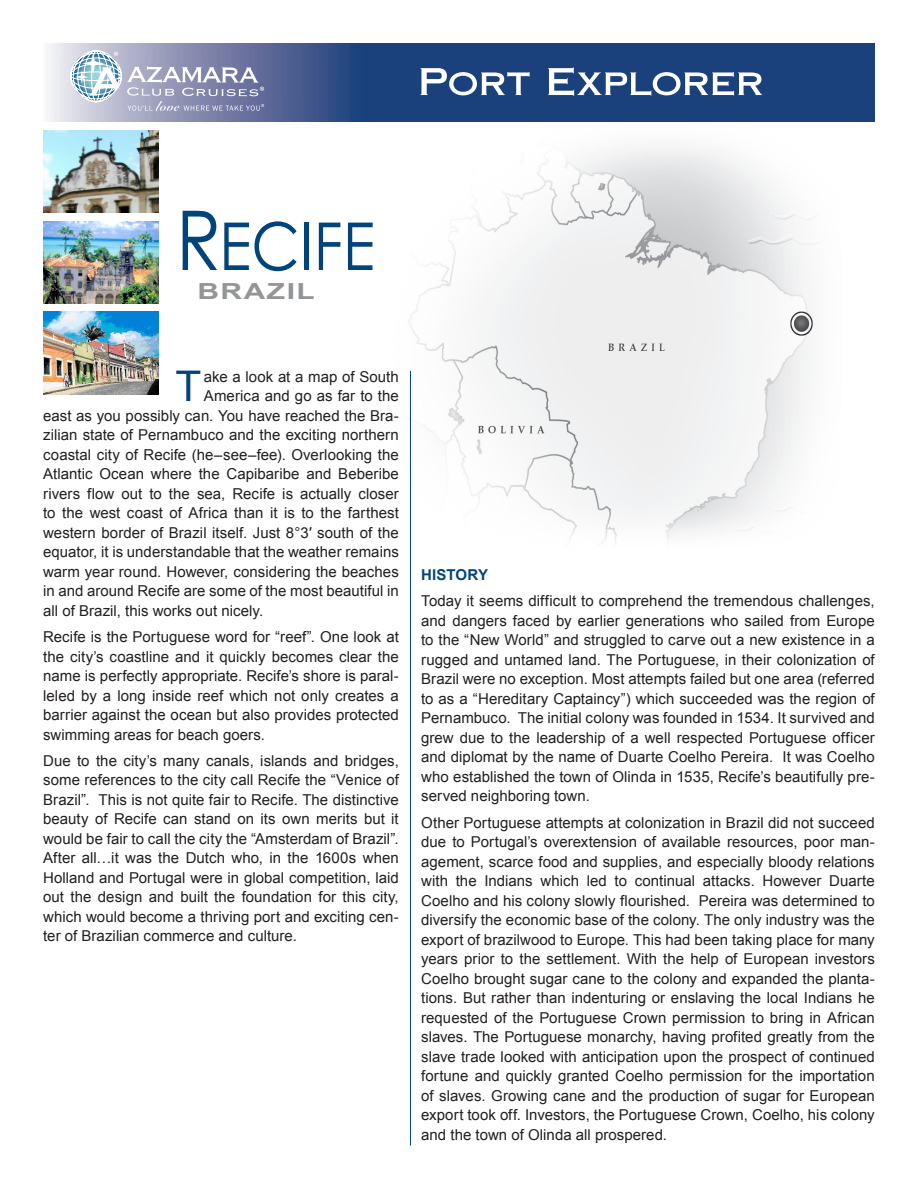
<style>
.page{position:relative;width:918px;height:1188px;background:#fff}
.page>*{position:absolute;margin:0;border:0;box-sizing:border-box;transform-origin:0 0}
.t1{font:66px "Century Gothic";color:#00447b;scale:.91 1}
.Body{font:42.3px "Arial";color:#00447b}
.t2{font:700 22.2px "Arial";letter-spacing:.05em;color:#939598;scale:1.35 1}
.Body-2{font:15px/19.5px "Arial";letter-spacing:.005em;color:#231f20;text-align:justify}
.Body-3{font:700 15px "Arial";letter-spacing:.005em;color:#00447b}
.s1{font-size:82.5px}
</style>
<div class="page">
<img style="left:408px;top:146px;width:414px;height:397px">
<hr style="left:410px;top:371px;width:1px;height:775px;background:#00447b">
<img style="left:43px;top:312px;width:116px;height:83px">
<img style="left:43px;top:221px;width:116px;height:82px">
<img style="left:43px;top:130px;width:116px;height:83px">
<img style="left:49px;top:43px;width:826px;height:79px">
<svg style="left:70px;top:51px;width:194px;height:60px;background:#a4abc5"></svg>
<svg style="left:420px;top:68px;width:110px;height:27px"></svg>
<svg style="left:548px;top:67px;width:214px;height:29px"></svg>
<p class="t1" style="left:176px;top:200px;width:220px"><span class="s1">R</span>ECIFE</p>
<p class="t2" style="left:197px;top:276px;width:89px">BRAZIL</p>
<p class="Body" style="left:176px;top:359px;width:27px">T</p>
<p class="Body-2" style="left:204px;top:367px;width:197px">ake a look at a map of South</p>
<p class="Body-2" style="left:204px;top:387px;width:197px">America and go as far to the</p>
<p class="Body-2" style="left:43px;top:406px;width:357px">east as you possibly can. You have reached the Bra-</p>
<p class="Body-2" style="left:43px;top:426px;width:357px">zilian state of Pernambuco and the exciting northern</p>
<p class="Body-2" style="left:43px;top:445px;width:357px">coastal city of Recife (he–see–fee). Overlooking the</p>
<p class="Body-2" style="left:43px;top:465px;width:357px">Atlantic Ocean where the Capibaribe and Beberibe</p>
<p class="Body-2" style="left:43px;top:484px;width:357px">rivers flow out to the sea, Recife is actually closer</p>
<p class="Body-2" style="left:43px;top:504px;width:357px">to the west coast of Africa than it is to the farthest</p>
<p class="Body-2" style="left:43px;top:523px;width:357px">western border of Brazil itself. Just 8°3′ south of the</p>
<p class="Body-2" style="left:43px;top:543px;width:357px">equator, it is understandable that the weather remains</p>
<p class="Body-2" style="left:43px;top:562px;width:357px">warm year round. However, considering the beaches</p>
<p class="Body-2" style="left:43px;top:582px;width:357px">in and around Recife are some of the most beautiful in</p>
<p class="Body-2" style="left:43px;top:601px;width:222px">all of Brazil, this works out nicely.</p>
<p class="Body-2" style="left:43px;top:627px;width:357px">Recife is the Portuguese word for “reef”. One look at the city’s coastline and it quickly becomes clear the name is perfectly appropriate. Recife’s shore is paral&shy;leled by a long inside reef which not only creates a barrier against the ocean but also provides protected swimming areas for beach goers.</p>
<p class="Body-2" style="left:43px;top:751px;width:357px">Due to the city’s many canals, islands and bridges, some references to the city call Recife the “Venice of Brazil”. This is not quite fair to Recife. The distinctive beauty of Recife can stand on its own merits but it would be fair to call the city the “Amsterdam of Brazil”.<br>After all…it was the Dutch who, in the 1600s when Holland and Portugal were in global competition, laid out the design and built the foundation for this city, which would become a thriving port and exciting cen&shy;ter of Brazilian commerce and culture.</p>
<p class="Body-3" style="left:421px;top:565px;width:68px">HISTORY</p>
<p class="Body-2" style="left:421px;top:591px;width:455px">Today it seems difficult to comprehend the tremendous challenges, and dangers faced by earlier generations who sailed from Europe to the “New World” and struggled to carve out a new existence in a rugged and untamed land. The Portuguese, in their colonization of Brazil were no exception. Most attempts failed but one area (referred to as a “Hereditary Captaincy”) which succeeded was the region of Pernambuco. The initial colony was founded in 1534. It survived and grew due to the leadership of a well respected Portuguese officer and diplomat by the name of Duarte Coelho Pereira. It was Coelho who established the town of Olinda in 1535, Recife’s beautifully pre&shy;served neighboring town.</p>
<p class="Body-2" style="left:421px;top:813px;width:455px">Other Portuguese attempts at colonization in Brazil did not succeed due to Portugal’s overextension of available resources, poor man&shy;agement, scarce food and supplies, and especially bloody relations with the Indians which led to continual attacks. However Duarte Coelho and his colony slowly flourished. Pereira was determined to diversify the economic base of the colony. The only industry was the export of brazilwood to Europe. This had been taking place for many years prior to the settlement. With the help of European investors Coelho brought sugar cane to the colony and expanded the planta&shy;tions. But rather than indenturing or enslaving the local Indians he requested of the Portuguese Crown permission to bring in African slaves. The Portuguese monarchy, having profited greatly from the slave trade looked with anticipation upon the prospect of continued fortune and quickly granted Coelho permission for the importation of slaves. Growing cane and the production of sugar for European export took off. Investors, the Portuguese Crown, Coelho, his colony and the town of Olinda all prospered.</p>
</div>
